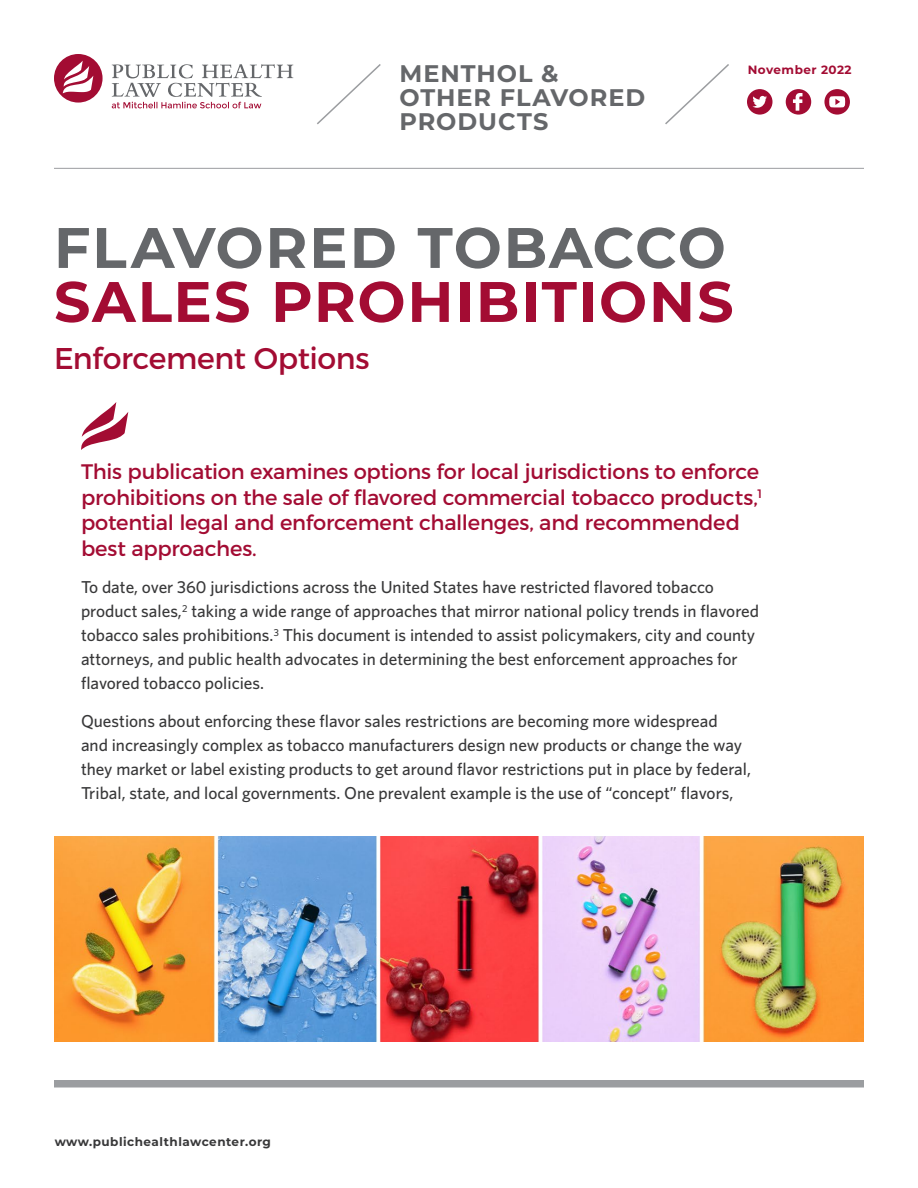
<style>
.page{position:relative;width:918px;height:1188px;background:#fff}
.page>*{position:absolute;margin:0;border:0;box-sizing:border-box;transform-origin:0 0}
.title_gray__38_point{font:700 57px/54px "Montserrat";letter-spacing:.03em;color:#a30c33}
.subtitle{font:30px "Montserrat";letter-spacing:-.015em;color:#a30c33}
.resource_topic{font:700 24px/24px "Montserrat";letter-spacing:.04em;color:#65676a}
.SH_level_1__intro{font:21px/25.5px "Montserrat";letter-spacing:-.01em;color:#a30c33}
.body{font:500 17.25px/24px "Whitney";color:#383839}
.t1{font:700 12px "Montserrat";letter-spacing:.04em;color:#383839}
.t2{font:700 12px "Montserrat";letter-spacing:.04em;color:#a30c33}
.s1{color:#65676a}
</style>
<div class="page">
<hr style="left:54px;top:168px;width:810px;height:1px;background:#9b9da0">
<svg style="left:317px;top:64px;width:64px;height:61px"></svg>
<svg style="left:665px;top:64px;width:64px;height:61px"></svg>
<div style="left:54px;top:1080px;width:810px;height:8px;background:#9b9da0"></div>
<svg style="left:81px;top:402px;width:47px;height:48px"></svg>
<svg style="left:786px;top:89px;width:25px;height:26px"></svg>
<svg style="left:747px;top:89px;width:25px;height:26px"></svg>
<svg style="left:824px;top:89px;width:26px;height:26px"></svg>
<img style="left:54px;top:836px;width:810px;height:205px">
<svg style="left:54px;top:54px;width:49px;height:49px"></svg>
<svg style="left:112px;top:64px;width:181px;height:44px"></svg>
<p class="resource_topic" style="left:400px;top:60px;width:161px">MENTHOL &amp;</p>
<p class="t2" style="left:748px;top:61px;width:105px">November 2022</p>
<p class="resource_topic" style="left:400px;top:84px;width:247px">OTHER FLAVORED<br>PRODUCTS</p>
<p class="title_gray__38_point" style="left:54px;top:218px;width:681px"><span class="s1">FLAVORED TOBACCO<br></span>SALES PROHIBITIONS</p>
<p class="subtitle" style="left:54px;top:340px;width:317px">Enforcement Options</p>
<p class="SH_level_1__intro" style="left:81px;top:459px;width:683px">This publication examines options for local jurisdictions to enforce prohibitions on the sale of flavored commercial tobacco products,<sup>1 </sup>potential legal and enforcement challenges, and recommended best approaches.</p>
<p class="body" style="left:81px;top:575px;width:680px">To date, over 360 jurisdictions across the United States have restricted flavored tobacco product sales,<sup>2</sup> taking a wide range of approaches that mirror national policy trends in flavored tobacco sales prohibitions.<sup>3</sup> This document is intended to assist policymakers, city and county attorneys, and public health advocates in determining the best enforcement approaches for flavored tobacco policies.</p>
<p class="body" style="left:81px;top:708px;width:671px">Questions about enforcing these flavor sales restrictions are becoming more widespread<br>and increasingly complex as tobacco manufacturers design new products or change the way they market or label existing products to get around flavor restrictions put in place by federal, Tribal, state, and local governments. One prevalent example is the use of “concept” flavors,</p>
<p class="t1" style="left:55px;top:1133px;width:218px">www.publichealthlawcenter.org</p>
</div>
